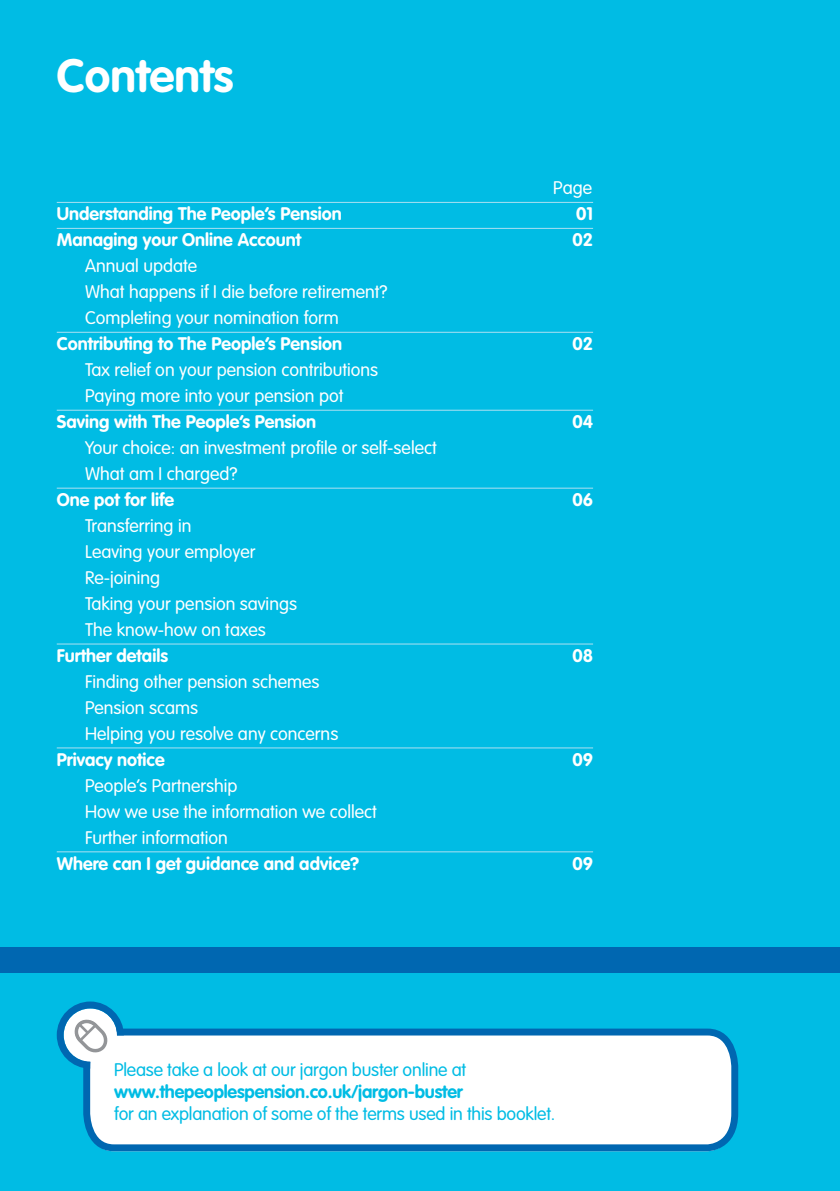
<style>
.page{position:relative;width:840px;height:1191px;background:#fff}
.page>*{position:absolute;margin:0;border:0;box-sizing:border-box;transform-origin:0 0}
.t1{font:700 46px "VAG Rounded Std";color:#fff}
.t2{font:300 18px/26px "VAG Rounded Std";color:#fff}
.t3{font:700 18px "VAG Rounded Std";color:#fff}
.t4{font:300 18px "VAG Rounded Std";letter-spacing:-.01em;color:#00bce4}
.t5{font:700 18px "VAG Rounded Std";letter-spacing:-.01em;color:#00bce4}
</style>
<div class="page">
<div style="left:0;top:0;width:839px;height:1191px;background:#00bce4"></div>
<hr style="left:57px;top:202px;width:535px;height:1px;background:#ace0f2">
<hr style="left:57px;top:228px;width:535px;height:1px;background:#ace0f2">
<hr style="left:57px;top:332px;width:535px;height:1px;background:#ace0f2">
<hr style="left:57px;top:410px;width:535px;height:1px;background:#ace0f2">
<hr style="left:57px;top:487px;width:535px;height:1px;background:#ace0f2">
<hr style="left:57px;top:643px;width:535px;height:1px;background:#ace0f2">
<hr style="left:57px;top:747px;width:535px;height:1px;background:#ace0f2">
<hr style="left:57px;top:851px;width:535px;height:1px;background:#ace0f2">
<svg style="left:83px;top:1028px;width:656px;height:124px;background:#daeaf4"></svg>
<svg style="left:57px;top:1001px;width:67px;height:67px"></svg>
<div style="left:0;top:948px;width:839px;height:24px;background:#0067b1"></div>
<h1 class="t1" style="left:57px;top:49px;width:178px">Contents</h1>
<p class="t2" style="left:553px;top:175px;width:40px">Page</p>
<p class="t3" style="left:57px;top:203px;width:286px">Understanding The People’s Pension</p>
<p class="t3" style="left:575px;top:203px;width:18px">01</p>
<p class="t3" style="left:57px;top:229px;width:246px">Managing your Online Account</p>
<p class="t3" style="left:572px;top:229px;width:22px">02</p>
<p class="t2" style="left:85px;top:253px;width:304px">Annual update<br>What happens if I die before retirement?<br>Completing your nomination form</p>
<p class="t3" style="left:57px;top:333px;width:286px">Contributing to The People’s Pension</p>
<p class="t3" style="left:572px;top:333px;width:22px">02</p>
<p class="t2" style="left:85px;top:357px;width:294px">Tax relief on your pension contributions<br>Paying more into your pension pot</p>
<p class="t3" style="left:57px;top:411px;width:261px">Saving with The People’s Pension</p>
<p class="t3" style="left:572px;top:411px;width:22px">04</p>
<p class="t2" style="left:85px;top:435px;width:353px">Your choice: an investment profile or self-select<br>What am I charged?</p>
<p class="t3" style="left:57px;top:489px;width:119px">One pot for life</p>
<p class="t3" style="left:572px;top:489px;width:22px">06</p>
<p class="t2" style="left:85px;top:513px;width:213px">Transferring in<br>Leaving your employer<br>Re-joining<br>Taking your pension savings<br>The know-how on taxes</p>
<p class="t3" style="left:57px;top:644px;width:113px">Further details</p>
<p class="t3" style="left:572px;top:644px;width:22px">08</p>
<p class="t2" style="left:85px;top:669px;width:254px">Finding other pension schemes<br>Pension scams<br>Helping you resolve any concerns</p>
<p class="t3" style="left:57px;top:748px;width:109px">Privacy notice</p>
<p class="t3" style="left:572px;top:748px;width:22px">09</p>
<p class="t2" style="left:85px;top:773px;width:293px">People’s Partnership<br>How we use the information we collect<br>Further information</p>
<p class="t3" style="left:57px;top:852px;width:303px">Where can I get guidance and advice?</p>
<p class="t3" style="left:572px;top:852px;width:22px">09</p>
<p class="t4" style="left:114px;top:1059px;width:353px">Please take a look at our jargon buster online at</p>
<p class="t5" style="left:114px;top:1081px;width:350px">www.thepeoplespension.co.uk/jargon-buster</p>
<p class="t4" style="left:114px;top:1103px;width:442px">for an explanation of some of the terms used in this booklet.</p>
</div>
